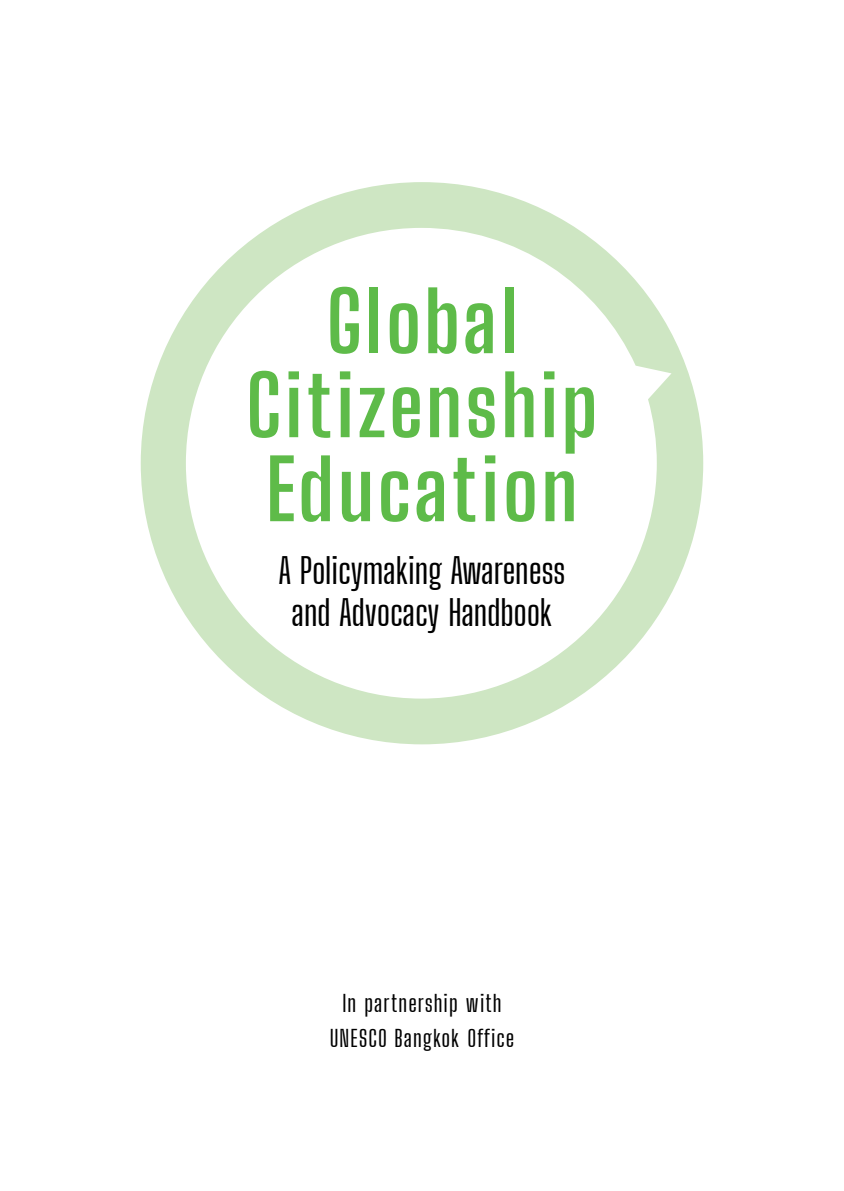
<style>
.page{position:relative;width:844px;height:1191px;background:#fff}
.page>*{position:absolute;margin:0;border:0;box-sizing:border-box;transform-origin:0 0}
.t1{font:700 82.25px/84px "Big Shoulders Display";letter-spacing:.045em;color:#5ebb49;text-align:center}
.t2{font:500 35px/42px "Big Shoulders Display";letter-spacing:-.005em;color:#000;text-align:center}
.t3{font:500 22.75px/35.9px "Big Shoulders Display";letter-spacing:.045em;color:#000;text-align:center}
</style>
<div class="page">
<svg style="left:141px;top:182px;width:562px;height:562px"></svg>
<h1 class="t1" style="left:246px;top:280px;width:353px">Global<br>Citizenship<br>Education</h1>
<p class="t2" style="left:278px;top:550px;width:288px">A Policymaking Awareness and Advocacy Handbook</p>
<p class="t3" style="left:329px;top:985px;width:186px">In partnership with<br>UNESCO Bangkok Office</p>
</div>
